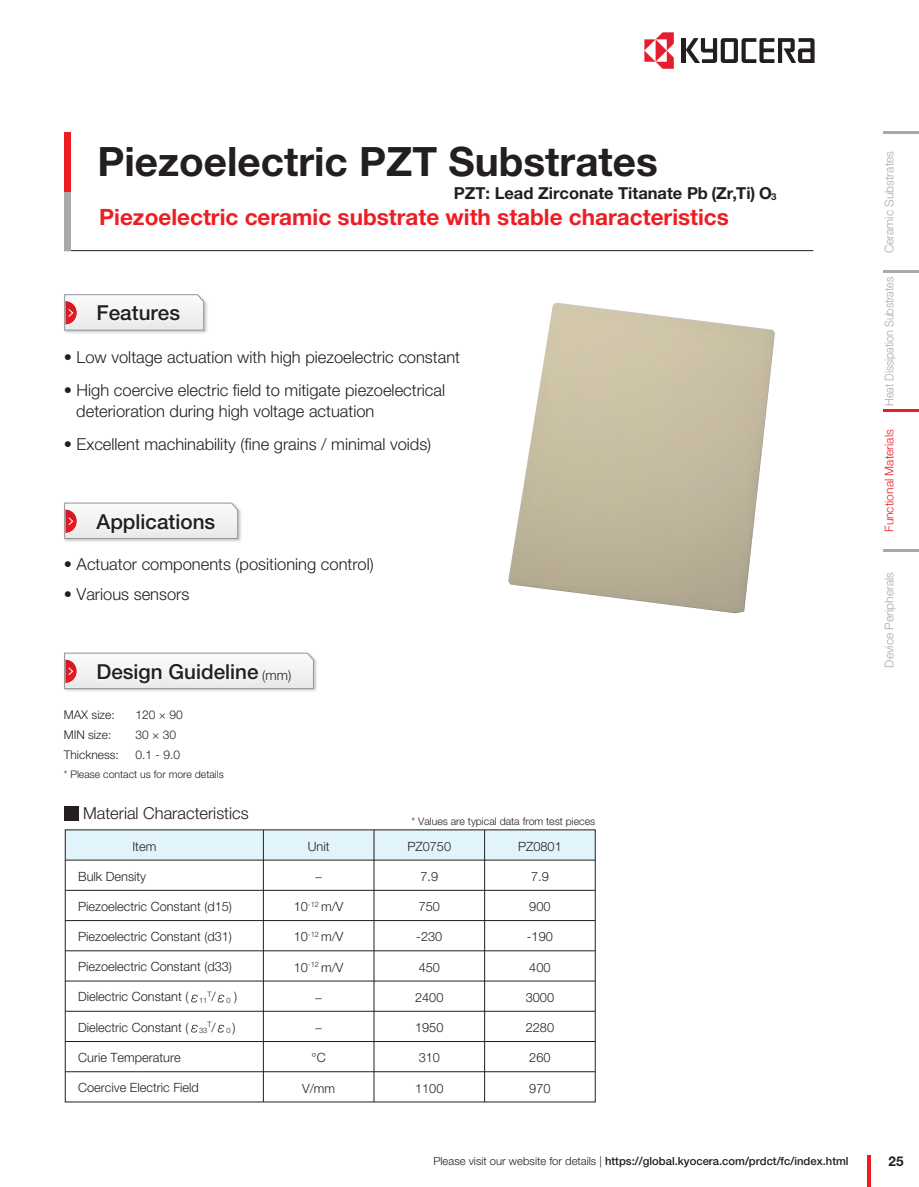
<style>
.page{position:relative;width:919px;height:1187px;background:#fff}
.page>*{position:absolute;margin:0;border:0;box-sizing:border-box;transform-origin:0 0}
.t1{font:700 40.5px "Helvetica Neue LT Std";color:#231f20}
.t2{font:700 22.5px "Helvetica Neue LT Std";color:#ee1d23}
.t3{font:500 20.7px "Helvetica Neue LT Std";color:#231f20}
.t4{font:300 16.5px/21px "Helvetica Neue LT Std";color:#231f20}
.t5{font:700 16.5px "Helvetica Neue LT Std";color:#231f20}
.t6{font:700 13.5px "Helvetica Neue LT Std";color:#231f20}
.t7{font:300 12.75px "Helvetica Neue LT Std";color:#231f20}
.t8{font:300 12px "Helvetica Neue LT Std";color:#231f20}
.t9{font:300 12px "Helvetica Neue LT Std";color:#a8a9ad}
.t10{font:300 12px "Helvetica Neue LT Std";color:#a8a9ad;scale:.9 1}
.t11{font:300 12px "Helvetica Neue LT Std";color:#ee1d23}
.t12{font:500 11.25px "Helvetica Neue LT Std";color:#231f20}
.t13{font:300 10.5px "Helvetica Neue LT Std";color:#231f20}
.t14{font:300 7.5px "Helvetica Neue LT Std";color:#231f20}
.s1{font-size:9.6px}
.s2{font-weight:300;font-size:13.5px}
.s3{font-size:12.75px}
.s4{font-weight:300}
</style>
<div class="page">
<div style="left:65px;top:829px;width:530px;height:31px;background:#e1f4fc"></div>
<hr style="left:64px;top:250px;width:749px;height:1px;background:#231f20">
<div style="left:64px;top:191px;width:6px;height:60px;background:#a8a9ad"></div>
<div style="left:64px;top:132px;width:6px;height:59px;background:#ee1d23"></div>
<img style="left:64px;top:508px;width:177px;height:34px">
<img style="left:90px;top:539px;width:132px;height:1px">
<svg style="left:64px;top:502px;width:174px;height:37px"></svg>
<img style="left:64px;top:658px;width:253px;height:33px">
<img style="left:90px;top:689px;width:208px;height:2px">
<svg style="left:64px;top:652px;width:250px;height:37px"></svg>
<hr style="left:65px;top:1071px;width:530px;height:1px;background:#231f20">
<hr style="left:65px;top:859px;width:530px;height:1px;background:#231f20">
<hr style="left:65px;top:890px;width:530px;height:1px;background:#231f20">
<hr style="left:65px;top:920px;width:530px;height:1px;background:#231f20">
<hr style="left:65px;top:950px;width:530px;height:1px;background:#231f20">
<hr style="left:65px;top:980px;width:530px;height:1px;background:#231f20">
<hr style="left:65px;top:1010px;width:530px;height:1px;background:#231f20">
<hr style="left:65px;top:1041px;width:530px;height:1px;background:#231f20">
<hr style="left:263px;top:829px;width:1px;height:272px;background:#231f20">
<img style="left:64px;top:300px;width:143px;height:33px">
<img style="left:90px;top:330px;width:97px;height:2px">
<svg style="left:64px;top:294px;width:140px;height:36px"></svg>
<hr style="left:374px;top:829px;width:1px;height:272px;background:#231f20">
<hr style="left:484px;top:829px;width:1px;height:272px;background:#231f20">
<img style="left:508px;top:302px;width:266px;height:311px">
<svg style="left:191px;top:994px;width:7px;height:8px"></svg>
<svg style="left:218px;top:994px;width:6px;height:8px"></svg>
<svg style="left:191px;top:1024px;width:7px;height:8px"></svg>
<svg style="left:218px;top:1024px;width:6px;height:8px"></svg>
<div style="left:65px;top:806px;width:14px;height:14px;background:#231f20"></div>
<svg style="left:867px;top:1155px;width:3px;height:31px"></svg>
<hr style="left:883px;top:131px;width:35px;height:2px;background:#a8a9ad">
<hr style="left:883px;top:271px;width:35px;height:2px;background:#a8a9ad">
<hr style="left:883px;top:410px;width:35px;height:2px;background:#ee1d23">
<hr style="left:883px;top:549px;width:35px;height:2px;background:#a8a9ad">
<hr style="left:681px;top:38px;width:4px;height:25px;background:#231f20">
<svg style="left:685px;top:38px;width:129px;height:25px"></svg>
<svg style="left:644px;top:32px;width:29px;height:37px"></svg>
<h1 class="t1" style="left:97px;top:137px;width:562px">Piezoelectric PZT Substrates</h1>
<p class="t5" style="left:453px;top:183px;width:324px">PZT: Lead Zirconate Titanate Pb (Zr,Ti) O<span class="s1">3</span></p>
<h2 class="t2" style="left:99px;top:203px;width:631px">Piezoelectric ceramic substrate with stable characteristics</h2>
<h3 class="t3" style="left:97px;top:301px;width:85px">Features</h3>
<p class="t4" style="left:64px;top:346px;width:398px">• Low voltage actuation with high piezoelectric constant</p>
<p class="t4" style="left:76px;top:379px;width:370px;text-indent:-13px">• High coercive electric field to mitigate piezoelectrical deterioration during high voltage actuation</p>
<p class="t4" style="left:64px;top:433px;width:369px">• Excellent machinability (fine grains / minimal voids)</p>
<h3 class="t3" style="left:97px;top:509px;width:120px">Applications</h3>
<p class="t4" style="left:64px;top:553px;width:311px">• Actuator components (positioning control)</p>
<p class="t4" style="left:64px;top:583px;width:127px">• Various sensors</p>
<h3 class="t3" style="left:96px;top:659px;width:196px">Design Guideline <span class="s2">(mm)</span></h3>
<p class="t8" style="left:64px;top:707px;width:52px">MAX size:</p>
<p class="t8" style="left:135px;top:707px;width:49px">120 × 90</p>
<p class="t8" style="left:64px;top:727px;width:49px">MIN size:</p>
<p class="t8" style="left:135px;top:727px;width:42px">30 × 30</p>
<p class="t8" style="left:64px;top:747px;width:57px">Thickness:</p>
<p class="t8" style="left:135px;top:747px;width:46px">0.1 - 9.0</p>
<p class="t13" style="left:64px;top:767px;width:162px">* Please contact us for more details</p>
<p class="t4" style="left:83px;top:802px;width:167px">Material Characteristics</p>
<p class="t7" style="left:132px;top:838px;width:25px">Item</p>
<p class="t7" style="left:308px;top:838px;width:23px">Unit</p>
<p class="t7" style="left:78px;top:868px;width:69px">Bulk Density</p>
<p class="t7" style="left:78px;top:898px;width:155px">Piezoelectric Constant (d15)</p>
<p class="t7" style="left:78px;top:928px;width:155px">Piezoelectric Constant (d31)</p>
<p class="t7" style="left:78px;top:958px;width:155px">Piezoelectric Constant (d33)</p>
<p class="t7" style="left:78px;top:989px;width:131px">Dielectric Constant ( <sub>11</sub></p>
<p class="t14" style="left:207px;top:992px;width:31px">T<span class="s3">/</span> 0 <span class="s3">)</span></p>
<p class="t7" style="left:78px;top:1019px;width:131px">Dielectric Constant ( <sub>33</sub></p>
<p class="t14" style="left:207px;top:1022px;width:30px">T<span class="s3">/</span> 0 <span class="s3">)</span></p>
<p class="t7" style="left:78px;top:1049px;width:104px">Curie Temperature</p>
<p class="t7" style="left:78px;top:1079px;width:122px">Coercive Electric Field</p>
<p class="t7" style="left:315px;top:868px;width:9px">−</p>
<p class="t7" style="left:294px;top:898px;width:51px">10<sup>-12</sup> m/V</p>
<p class="t7" style="left:294px;top:929px;width:51px">10<sup>-12</sup> m/V</p>
<p class="t7" style="left:294px;top:959px;width:51px">10<sup>-12</sup> m/V</p>
<p class="t7" style="left:315px;top:989px;width:9px">−</p>
<p class="t7" style="left:315px;top:1019px;width:9px">−</p>
<p class="t7" style="left:311px;top:1049px;width:16px">°C</p>
<p class="t7" style="left:302px;top:1080px;width:35px">V/mm</p>
<p class="t13" style="left:411px;top:814px;width:185px">* Values are typical data from test pieces</p>
<p class="t7" style="left:407px;top:838px;width:45px">PZ0750</p>
<p class="t7" style="left:420px;top:868px;width:19px">7.9</p>
<p class="t7" style="left:418px;top:898px;width:23px">750</p>
<p class="t7" style="left:416px;top:929px;width:27px">-230</p>
<p class="t7" style="left:418px;top:959px;width:23px">450</p>
<p class="t7" style="left:415px;top:989px;width:30px">2400</p>
<p class="t7" style="left:415px;top:1019px;width:30px">1950</p>
<p class="t7" style="left:418px;top:1049px;width:23px">310</p>
<p class="t7" style="left:415px;top:1080px;width:30px">1100</p>
<p class="t7" style="left:518px;top:838px;width:45px">PZ0801</p>
<p class="t7" style="left:531px;top:868px;width:19px">7.9</p>
<p class="t7" style="left:529px;top:898px;width:23px">900</p>
<p class="t7" style="left:527px;top:929px;width:27px">-190</p>
<p class="t7" style="left:529px;top:959px;width:23px">400</p>
<p class="t7" style="left:525px;top:989px;width:30px">3000</p>
<p class="t7" style="left:525px;top:1019px;width:30px">2280</p>
<p class="t7" style="left:529px;top:1049px;width:23px">260</p>
<p class="t7" style="left:529px;top:1080px;width:23px">970</p>
<p class="t12" style="left:433px;top:1154px;width:416px"><span class="s4">Please visit our website for details |</span> https://global.kyocera.com/prdct/fc/index.html</p>
<p class="t9" style="left:881px;top:253px;width:104px;rotate:-90deg">Ceramic Substrates</p>
<p class="t10" style="left:881px;top:406px;width:145px;rotate:-90deg">Heat Dissipation Substrates</p>
<p class="t11" style="left:881px;top:532px;width:104px;rotate:-90deg">Functional Materials</p>
<p class="t9" style="left:881px;top:667px;width:97px;rotate:-90deg">Device Peripherals</p>
<p class="t6" style="left:888px;top:1152px;width:17px">25</p>
</div>
